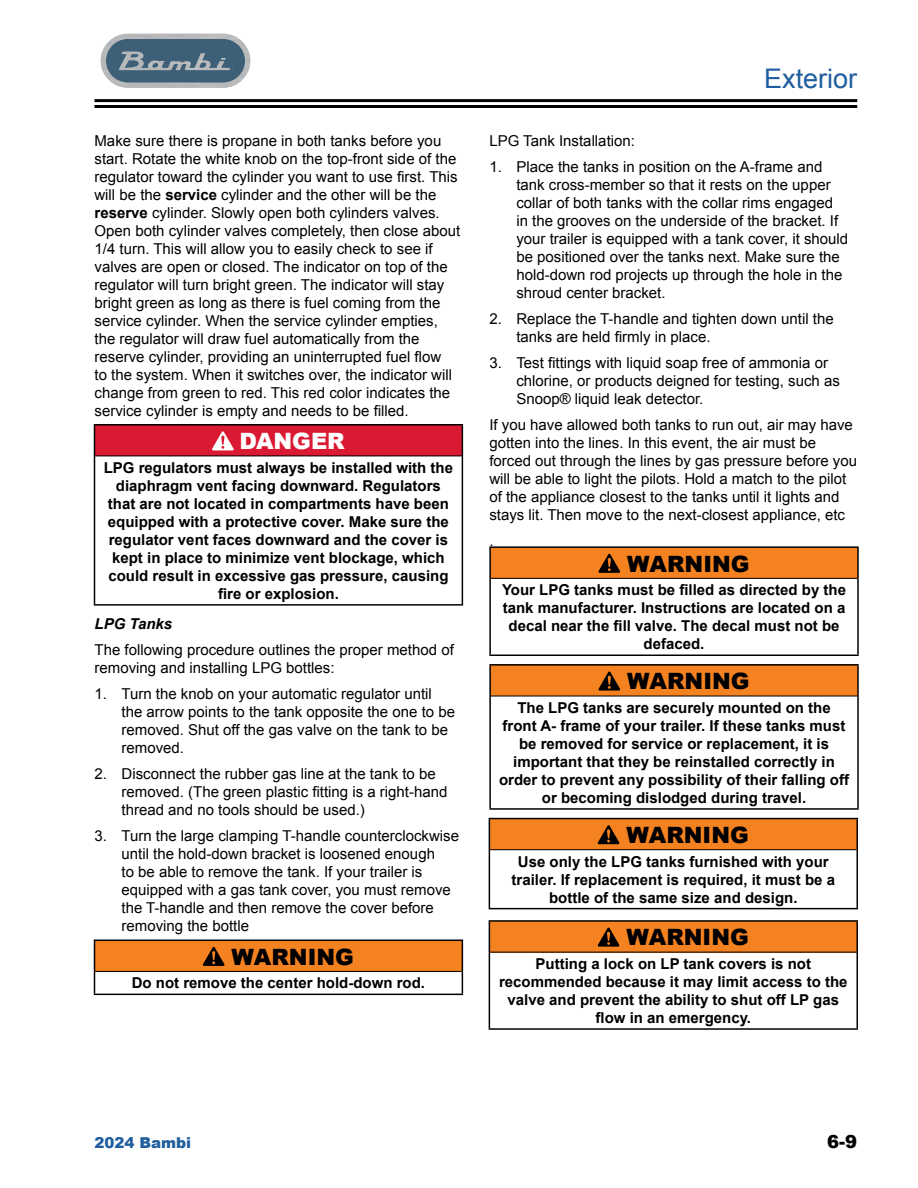
<style>
.page{position:relative;width:918px;height:1188px;background:#fff}
.page>*{position:absolute;margin:0;border:0;box-sizing:border-box;transform-origin:0 0}
.t1{font:27px "Arial";color:#215e9e}
.t2{font:900 22.5px "Arial";color:#000}
.t3{font:900 22.5px "Arial";color:#fff}
.t4{font:900 18px "Arial";color:#000}
.t5{font:15px/18px "Arial";color:#000}
.t6{font:700 15px/18px "Arial";color:#000;text-align:center}
.t7{font:900 15px "Arial";color:#215e9e}
.t8{font:italic 700 15px "Arial";color:#000}
.s1{font-weight:700}
</style>
<div class="page">
<hr style="left:94px;top:105px;width:763px;height:3px;background:#000">
<hr style="left:94px;top:99px;width:763px;height:3px;background:#000">
<img style="left:101px;top:34px;width:149px;height:54px;border-radius:27px">
<svg style="left:106px;top:39px;width:139px;height:44px;background:#577285"></svg>
<div style="left:94px;top:425px;width:368px;height:31px;background:#da1a32"></div>
<hr style="left:94px;top:424px;width:369px;height:2px;background:#000">
<hr style="left:94px;top:426px;width:1px;height:30px;background:#000">
<hr style="left:462px;top:426px;width:1px;height:30px;background:#000">
<hr style="left:94px;top:456px;width:1px;height:148px;background:#000">
<hr style="left:462px;top:456px;width:1px;height:148px;background:#000">
<hr style="left:94px;top:604px;width:369px;height:2px;background:#000">
<hr style="left:95px;top:456px;width:367px;height:1px;background:#000">
<svg style="left:212px;top:431px;width:22px;height:19px"></svg>
<div style="left:94px;top:940px;width:368px;height:31px;background:#f58220"></div>
<hr style="left:94px;top:940px;width:369px;height:1px;background:#000">
<hr style="left:94px;top:941px;width:1px;height:30px;background:#000">
<hr style="left:462px;top:941px;width:1px;height:30px;background:#000">
<svg style="left:94px;top:971px;width:1px;height:23px"></svg>
<svg style="left:462px;top:971px;width:1px;height:23px"></svg>
<hr style="left:94px;top:994px;width:369px;height:1px;background:#000">
<hr style="left:95px;top:971px;width:367px;height:1px;background:#000">
<svg style="left:203px;top:947px;width:21px;height:19px"></svg>
<div style="left:490px;top:547px;width:368px;height:31px;background:#f58220"></div>
<hr style="left:489px;top:546px;width:370px;height:2px;background:#000">
<hr style="left:489px;top:548px;width:2px;height:30px;background:#000">
<hr style="left:857px;top:548px;width:2px;height:30px;background:#000">
<hr style="left:489px;top:578px;width:2px;height:77px;background:#000">
<hr style="left:857px;top:578px;width:2px;height:77px;background:#000">
<hr style="left:489px;top:655px;width:370px;height:1px;background:#000">
<hr style="left:491px;top:578px;width:366px;height:1px;background:#000">
<svg style="left:599px;top:554px;width:21px;height:19px"></svg>
<div style="left:490px;top:665px;width:368px;height:31px;background:#f58220"></div>
<hr style="left:489px;top:664px;width:370px;height:2px;background:#000">
<hr style="left:489px;top:666px;width:2px;height:30px;background:#000">
<hr style="left:857px;top:666px;width:2px;height:30px;background:#000">
<hr style="left:489px;top:696px;width:2px;height:112px;background:#000">
<hr style="left:857px;top:696px;width:2px;height:112px;background:#000">
<hr style="left:489px;top:808px;width:370px;height:2px;background:#000">
<hr style="left:491px;top:696px;width:366px;height:1px;background:#000">
<svg style="left:599px;top:672px;width:21px;height:19px"></svg>
<div style="left:489px;top:819px;width:368px;height:31px;background:#f58220"></div>
<hr style="left:489px;top:818px;width:369px;height:1px;background:#000">
<hr style="left:489px;top:819px;width:1px;height:31px;background:#000">
<hr style="left:856px;top:819px;width:2px;height:31px;background:#000">
<hr style="left:489px;top:850px;width:1px;height:58px;background:#000">
<hr style="left:856px;top:850px;width:2px;height:58px;background:#000">
<hr style="left:489px;top:908px;width:369px;height:1px;background:#000">
<hr style="left:490px;top:849px;width:366px;height:1px;background:#000">
<svg style="left:598px;top:825px;width:21px;height:19px"></svg>
<div style="left:489px;top:921px;width:368px;height:31px;background:#f58220"></div>
<hr style="left:489px;top:920px;width:369px;height:2px;background:#000">
<hr style="left:489px;top:922px;width:1px;height:30px;background:#000">
<hr style="left:856px;top:922px;width:2px;height:30px;background:#000">
<hr style="left:489px;top:952px;width:1px;height:76px;background:#000">
<hr style="left:856px;top:952px;width:2px;height:76px;background:#000">
<hr style="left:489px;top:1028px;width:369px;height:2px;background:#000">
<hr style="left:490px;top:952px;width:366px;height:1px;background:#000">
<svg style="left:598px;top:928px;width:21px;height:19px"></svg>
<p class="t5" style="left:94px;top:132px;width:367px">Make sure there is propane in both tanks before you start. Rotate the white knob on the top-front side of the regulator toward the cylinder you want to use first. This will be the <span class="s1">service</span> cylinder and the other will be the <span class="s1">reserve</span> cylinder. Slowly open both cylinders valves.<br>Open both cylinder valves completely, then close about 1/4 turn. This will allow you to easily check to see if valves are open or closed. The indicator on top of the regulator will turn bright green. The indicator will stay bright green as long as there is fuel coming from the service cylinder. When the service cylinder empties, the regulator will draw fuel automatically from the reserve cylinder, providing an uninterrupted fuel flow<br>to the system. When it switches over, the indicator will change from green to red. This red color indicates the service cylinder is empty and needs to be filled.</p>
<h2 class="t3" style="left:240px;top:425px;width:107px">DANGER</h2>
<p class="t6" style="left:104px;top:459px;width:351px">LPG regulators must always be installed with the diaphragm vent facing downward. Regulators that are not located in compartments have been equipped with a protective cover. Make sure the regulator vent faces downward and the cover is kept in place to minimize vent blockage, which could result in excessive gas pressure, causing fire or explosion.</p>
<p class="t8" style="left:95px;top:614px;width:79px">LPG Tanks</p>
<p class="t5" style="left:95px;top:641px;width:361px">The following procedure outlines the proper method of removing and installing LPG bottles:</p>
<p class="t5" style="left:122px;top:685px;width:335px;text-indent:-27px">1. Turn the knob on your automatic regulator until the arrow points to the tank opposite the one to be removed. Shut off the gas valve on the tank to be removed.</p>
<p class="t5" style="left:122px;top:765px;width:327px;text-indent:-27px">2. Disconnect the rubber gas line at the tank to be removed. (The green plastic fitting is a right-hand thread and no tools should be used. )</p>
<p class="t5" style="left:122px;top:827px;width:339px;text-indent:-27px">3. Turn the large clamping T-handle counterclockwise until the hold-down bracket is loosened enough<br>to be able to remove the tank. If your trailer is equipped with a gas tank cover, you must remove the T-handle and then remove the cover before removing the bottle</p>
<h2 class="t2" style="left:231px;top:940px;width:124px">WARNING</h2>
<p class="t6" style="left:132px;top:975px;width:295px">Do not remove the center hold-down rod.</p>
<h1 class="t1" style="left:764px;top:61px;width:95px">Exterior</h1>
<p class="t5" style="left:489px;top:132px;width:147px">LPG Tank Installation:</p>
<p class="t5" style="left:516px;top:158px;width:333px;text-indent:-27px">1. Place the tanks in position on the A-frame and tank cross-member so that it rests on the upper collar of both tanks with the collar rims engaged in the grooves on the underside of the bracket. If your trailer is equipped with a tank cover, it should be positioned over the tanks next. Make sure the hold-down rod projects up through the hole in the shroud center bracket.</p>
<p class="t5" style="left:516px;top:310px;width:319px;text-indent:-27px">2. Replace the T-handle and tighten down until the tanks are held firmly in place.</p>
<p class="t5" style="left:516px;top:354px;width:325px;text-indent:-27px">3. Test fittings with liquid soap free of ammonia or chlorine, or products deigned for testing, such as<br>Snoop® liquid leak detector.</p>
<p class="t5" style="left:489px;top:416px;width:369px">If you have allowed both tanks to run out, air may have gotten into the lines. In this event, the air must be forced out through the lines by gas pressure before you will be able to light the pilots. Hold a match to the pilot of the appliance closest to the tanks until it lights and stays lit. Then move to the next-closest appliance, etc</p>
<p class="t5" style="left:489px;top:532px;width:3px">.</p>
<h2 class="t2" style="left:627px;top:547px;width:124px">WARNING</h2>
<p class="t6" style="left:502px;top:581px;width:345px">Your LPG tanks must be filled as directed by the tank manufacturer. Instructions are located on a decal near the fill valve. The decal must not be defaced.</p>
<h2 class="t2" style="left:627px;top:665px;width:124px">WARNING</h2>
<p class="t6" style="left:499px;top:699px;width:352px">The LPG tanks are securely mounted on the front A- frame of your trailer. If these tanks must be removed for service or replacement, it is important that they be reinstalled correctly in order to prevent any possibility of their falling off or becoming dislodged during travel.</p>
<h2 class="t2" style="left:626px;top:819px;width:124px">WARNING</h2>
<p class="t6" style="left:512px;top:853px;width:325px">Use only the LPG tanks furnished with your trailer. If replacement is required, it must be a bottle of the same size and design.</p>
<h2 class="t2" style="left:626px;top:921px;width:124px">WARNING</h2>
<p class="t6" style="left:499px;top:955px;width:350px">Putting a lock on LP tank covers is not recommended because it may limit access to the valve and prevent the ability to shut off LP gas flow in an emergency.</p>
<p class="t7" style="left:94px;top:1131px;width:98px">2024 Bambi</p>
<p class="t4" style="left:827px;top:1128px;width:32px">6-9</p>
</div>
